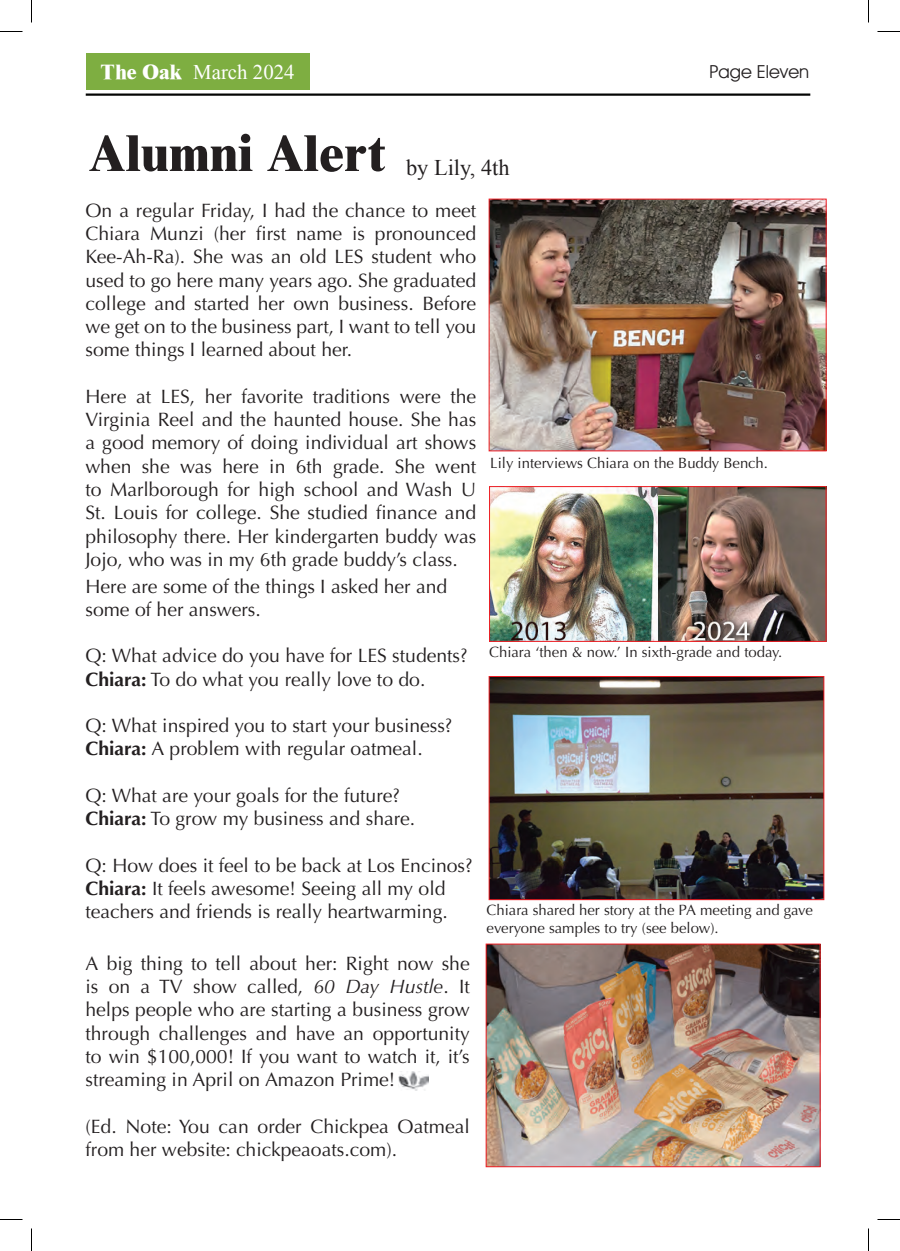
<style>
.page{position:relative;width:900px;height:1251px;background:#fff}
.page>*{position:absolute;margin:0;border:0;box-sizing:border-box;transform-origin:0 0}
.t1{font:800 52.2px "Times New Roman";color:#231f20}
.t2{font:22.35px "Times New Roman";color:#231f20}
.t3{font:20.85px "Times New Roman Special G1";color:#fff}
.t4{font:19.35px/23.2px "Optima";color:#231f20}
.t5{font:17.85px "Avant Guard Regular SWFTE";color:#231f20}
.t6{font:14.85px/17.9px "Optima";color:#231f20}
.s1{font-family:"Times New Roman";font-weight:800}
.s2{font-weight:700}
.s3{font-style:italic}
</style>
<div class="page">
<div style="left:86px;top:53px;width:223px;height:37px;background:#7eae41"></div>
<hr style="left:86px;top:94px;width:724px;height:2px;background:#040503">
<img style="left:488px;top:946px;width:331px;height:219px">
<div style="left:486px;top:944px;width:335px;height:223px;border:1px solid #ee1d23"></div>
<img style="left:491px;top:678px;width:331px;height:220px">
<div style="left:489px;top:676px;width:335px;height:224px;border:1px solid #ee1d23"></div>
<img style="left:491px;top:488px;width:333px;height:152px">
<div style="left:489px;top:486px;width:337px;height:156px;border:1px solid #ee1d23"></div>
<img style="left:491px;top:201px;width:334px;height:248px">
<div style="left:489px;top:199px;width:338px;height:252px;border:1px solid #ee1d23"></div>
<img style="left:399px;top:1071px;width:30px;height:19px">
<svg style="left:0;top:31px;width:22px;height:1px"></svg>
<svg style="left:878px;top:31px;width:22px;height:1px"></svg>
<svg style="left:0;top:1219px;width:22px;height:1px"></svg>
<svg style="left:878px;top:1219px;width:22px;height:1px"></svg>
<svg style="left:31px;top:0;width:1px;height:22px"></svg>
<svg style="left:31px;top:1228px;width:1px;height:23px"></svg>
<svg style="left:868px;top:0;width:1px;height:22px"></svg>
<svg style="left:868px;top:1228px;width:1px;height:23px"></svg>
<p class="t3" style="left:101px;top:58px;width:195px"><span class="s1">The Oak</span> March 2024</p>
<p class="t5" style="left:710px;top:60px;width:101px">Page Eleven</p>
<h1 class="t1" style="left:89px;top:122px;width:298px">Alumni Alert</h1>
<p class="t2" style="left:406px;top:152px;width:105px">by Lily, 4th</p>
<p class="t4" style="left:86px;top:199px;width:392px;text-align:justify">On a regular Friday, I had the chance to meet Chiara Munzi (her first name is pronounced Kee-Ah-Ra). She was an old LES student who used to go here many years ago. She graduated college and started her own business. Before we get on to the business part, I want to tell you some things I learned about her.</p>
<p class="t4" style="left:86px;top:385px;width:392px;text-align:justify">Here at LES, her favorite traditions were the Virginia Reel and the haunted house. She has a good memory of doing individual art shows when she was here in 6th grade. She went to Marlborough for high school and Wash U St. Louis for college. She studied finance and philosophy there. Her kindergarten buddy was Jojo, who was in my 6th grade buddy’s class.</p>
<p class="t4" style="left:86px;top:575px;width:363px">Here are some of the things I asked her and some of her answers.</p>
<p class="t4" style="left:86px;top:644px;width:384px">Q: What advice do you have for LES students?<br><span class="s2">Chiara:</span> To do what you really love to do.</p>
<p class="t4" style="left:86px;top:714px;width:368px">Q: What inspired you to start your business?<br><span class="s2">Chiara:</span> A problem with regular oatmeal.</p>
<p class="t4" style="left:86px;top:784px;width:331px">Q: What are your goals for the future?<br><span class="s2">Chiara:</span> To grow my business and share.</p>
<p class="t4" style="left:86px;top:854px;width:389px">Q: How does it feel to be back at Los Encinos?<br><span class="s2">Chiara:</span> It feels awesome! Seeing all my old teachers and friends is really heartwarming.</p>
<p class="t4" style="left:86px;top:952px;width:386px;text-align:justify">A big thing to tell about her: Right now she is on a TV show called, <span class="s3">60 Day Hustle</span>. It helps people who are starting a business grow through challenges and have an opportunity to win $100,000! If you want to watch it, it’s streaming in April on Amazon Prime!</p>
<p class="t4" style="left:86px;top:1115px;width:386px">(Ed. Note: You can order Chickpea Oatmeal from her website: chickpeaoats.com).</p>
<p class="t6" style="left:490px;top:454px;width:279px">Lily interviews Chiara on the Buddy Bench.</p>
<p class="t6" style="left:489px;top:643px;width:295px">Chiara ‘then &amp; now.’ In sixth-grade and today.</p>
<p class="t6" style="left:487px;top:901px;width:328px">Chiara shared her story at the PA meeting and gave everyone samples to try (see below).</p>
</div>
